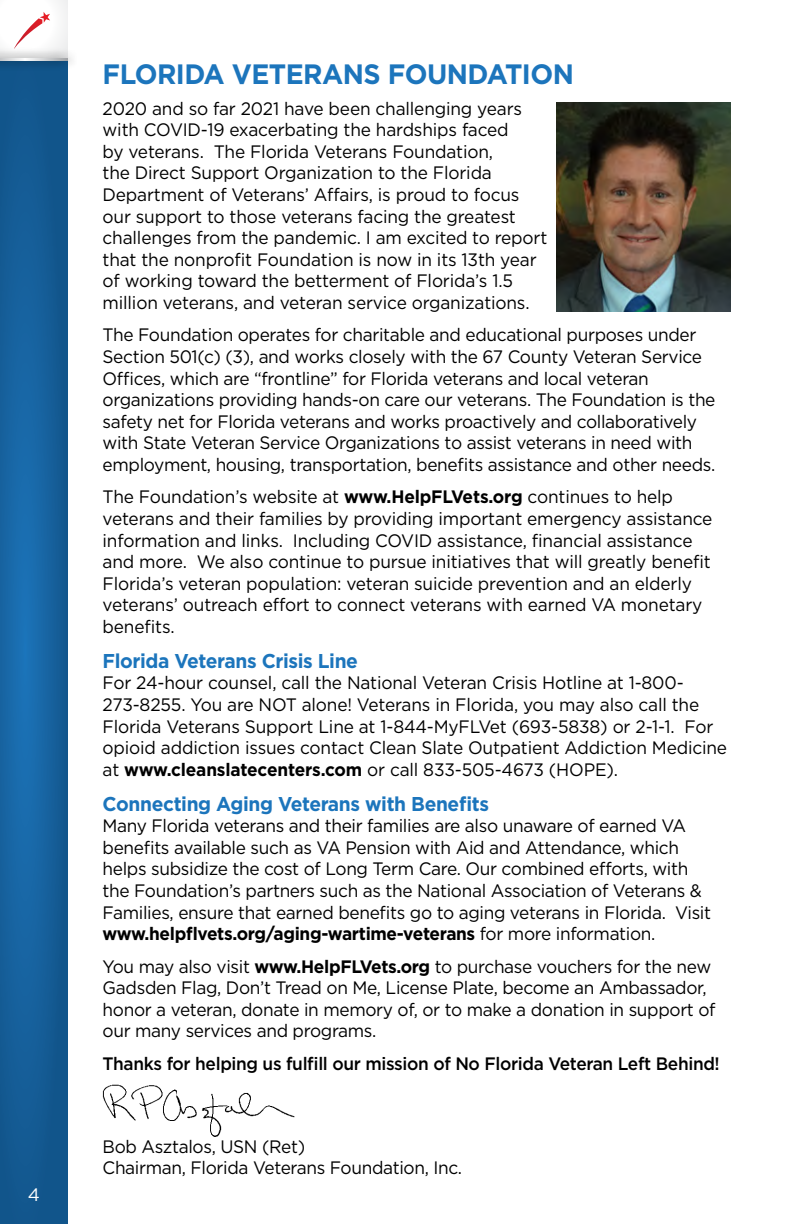
<style>
.page{position:relative;width:792px;height:1224px;background:#fff}
.page>*{position:absolute;margin:0;border:0;box-sizing:border-box;transform-origin:0 0}
.Headers{font:700 28px "Gotham";letter-spacing:-.02em;color:#1c75bc;scale:.96 1}
.Subhead{font:700 20px "Gotham";letter-spacing:-.02em;color:#1c75bc;scale:.96 1}
.Body{font:18px/21.6px "Gotham";letter-spacing:-.02em;color:#000;scale:.96 1}
.Body-2{font:500 18px "Gotham";letter-spacing:-.02em;color:#000;scale:.96 1}
.Letter_style{font:18px "Gotham";letter-spacing:-.02em;color:#000;scale:.96 1}
.t1{font:18px "Gotham";color:#fff}
.s1{font-weight:700}
</style>
<div class="page">
<img style="left:102px;top:1084px;width:193px;height:53px">
<svg style="left:0;top:71px;width:68px;height:1153px;background:#155f9a"></svg>
<div style="left:0;top:0;width:68px;height:59px;background:linear-gradient(to right,#fff,#f8f8f8)"></div>
<div style="left:0;top:48px;width:77px;height:23px;background:#000;opacity:.75"></div>
<svg style="left:0;top:58px;width:68px;height:3px"></svg>
<svg style="left:14px;top:12px;width:36px;height:37px"></svg>
<img style="left:556px;top:102px;width:174px;height:209px">
<p class="t1" style="left:28px;top:1183px;width:14px">4</p>
<p class="Headers" style="left:103px;top:55px;width:492px">FLORIDA VETERANS FOUNDATION</p>
<p class="Body" style="left:103px;top:97px;width:465px">2020 and so far 2021 have been challenging years with COVID-19 exacerbating the hardships faced<br>by veterans. The Florida Veterans Foundation,<br>the Direct Support Organization to the Florida Department of Veterans’ Affairs, is proud to focus our support to those veterans facing the greatest challenges from the pandemic. I am excited to report that the nonprofit Foundation is now in its 13th year of working toward the betterment of Florida’s 1.5 million veterans, and veteran service organizations.</p>
<p class="Body" style="left:103px;top:324px;width:640px">The Foundation operates for charitable and educational purposes under Section 501(c) (3), and works closely with the 67 County Veteran Service Offices, which are “frontline” for Florida veterans and local veteran organizations providing hands-on care our veterans. The Foundation is the safety net for Florida veterans and works proactively and collaboratively with State Veteran Service Organizations to assist veterans in need with employment, housing, transportation, benefits assistance and other needs.</p>
<p class="Body" style="left:103px;top:486px;width:637px">The Foundation’s website at <span class="s1">www.HelpFLVets.org</span> continues to help veterans and their families by providing important emergency assistance information and links. Including COVID assistance, financial assistance and more. We also continue to pursue initiatives that will greatly benefit Florida’s veteran population: veteran suicide prevention and an elderly veterans’ outreach effort to connect veterans with earned VA monetary benefits.</p>
<p class="Subhead" style="left:103px;top:647px;width:268px">Florida Veterans Crisis Line</p>
<p class="Body" style="left:103px;top:672px;width:652px">For 24-hour counsel, call the National Veteran Crisis Hotline at 1-800- 273-8255. You are NOT alone! Veterans in Florida, you may also call the Florida Veterans Support Line at 1-844-MyFLVet (693-5838) or 2-1-1. For opioid addiction issues contact Clean Slate Outpatient Addiction Medicine at <span class="s1">www.cleanslatecenters.com</span> or call 833-505-4673 (HOPE).</p>
<p class="Subhead" style="left:103px;top:790px;width:404px">Connecting Aging Veterans with Benefits</p>
<p class="Body" style="left:103px;top:815px;width:635px">Many Florida veterans and their families are also unaware of earned VA benefits available such as VA Pension with Aid and Attendance, which helps subsidize the cost of Long Term Care. Our combined efforts, with the Foundation’s partners such as the National Association of Veterans &amp; Families, ensure that earned benefits go to aging veterans in Florida. Visit <span class="s1">www.helpflvets.org/aging-wartime-veterans</span> for more information.</p>
<p class="Body" style="left:103px;top:955px;width:640px">You may also visit <span class="s1">www.HelpFLVets.org</span> to purchase vouchers for the new Gadsden Flag, Don’t Tread on Me, License Plate, become an Ambassador, honor a veteran, donate in memory of, or to make a donation in support of our many services and programs.</p>
<p class="Body-2" style="left:103px;top:1052px;width:644px">Thanks for helping us fulfill our mission of No Florida Veteran Left Behind!</p>
<p class="Letter_style" style="left:103px;top:1135px;width:213px">Bob Asztalos, USN (Ret)</p>
<p class="Letter_style" style="left:103px;top:1156px;width:376px">Chairman, Florida Veterans Foundation, Inc.</p>
</div>
